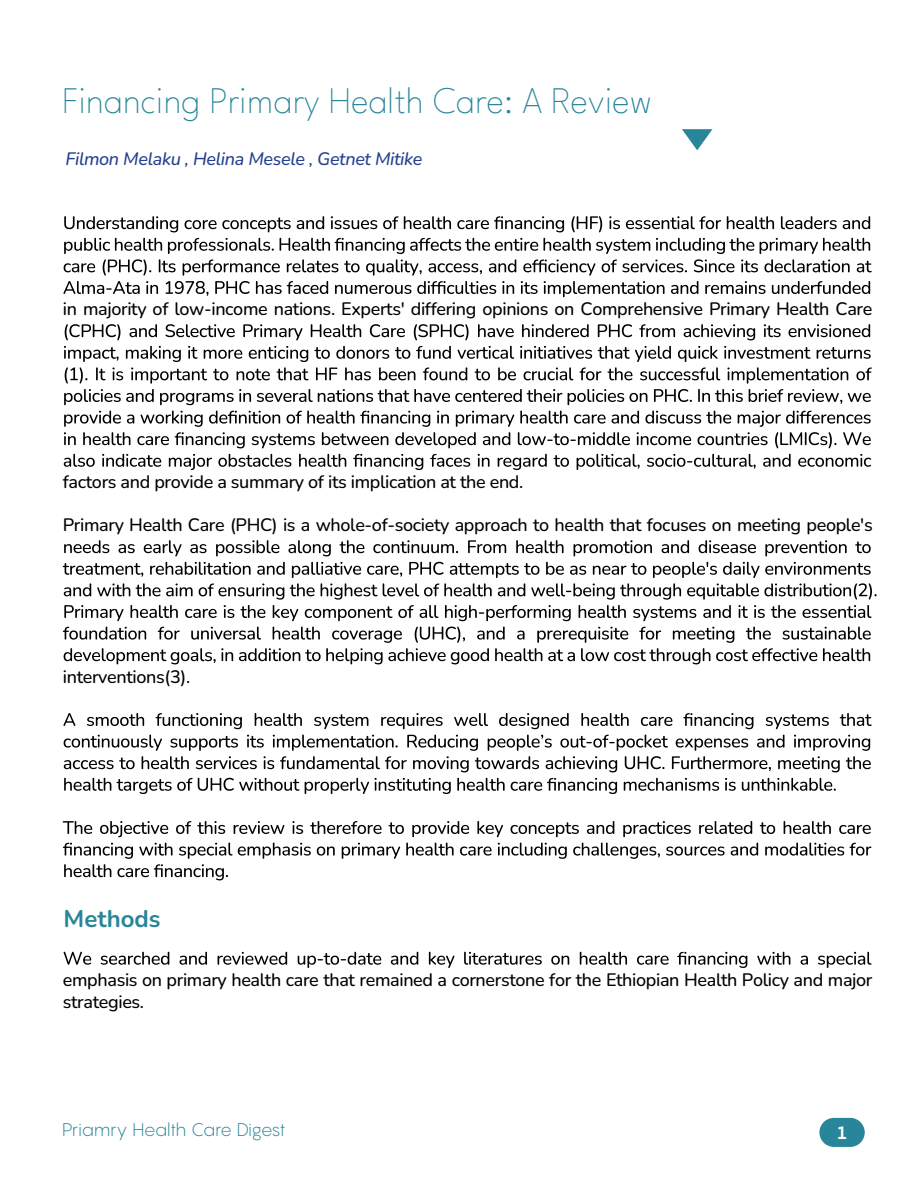
<style>
.page{position:relative;width:918px;height:1188px;background:#fff}
.page>*{position:absolute;margin:0;border:0;box-sizing:border-box;transform-origin:0 0}
.t1{font:100 37.5px "League Spartan";color:#298599}
.t2{font:700 24px "Nunito";color:#298599}
.t3{font:500 18px/21.6px "Nunito";letter-spacing:-.02em;color:#000}
.t4{font:italic 500 18px "Nunito";letter-spacing:-.02em;color:#25408f}
.t5{font:300 18px "Pangram";letter-spacing:-.03em;color:#298599}
.t6{font:700 18px "Pangram";color:#fff}
</style>
<div class="page">
<div style="left:819px;top:1118px;width:46px;height:29px;background:#298599;border-radius:15px"></div>
<svg style="left:682px;top:129px;width:31px;height:21px"></svg>
<svg style="left:64px;top:216px;width:806px;height:16px"></svg>
<svg style="left:63px;top:238px;width:809px;height:59px"></svg>
<svg style="left:65px;top:324px;width:805px;height:16px"></svg>
<svg style="left:64px;top:346px;width:808px;height:59px"></svg>
<svg style="left:64px;top:411px;width:807px;height:37px"></svg>
<svg style="left:64px;top:454px;width:807px;height:16px"></svg>
<svg style="left:64px;top:540px;width:807px;height:16px"></svg>
<svg style="left:63px;top:562px;width:814px;height:59px"></svg>
<svg style="left:63px;top:627px;width:808px;height:37px"></svg>
<svg style="left:63px;top:713px;width:809px;height:16px"></svg>
<svg style="left:64px;top:735px;width:807px;height:37px"></svg>
<svg style="left:64px;top:778px;width:772px;height:16px"></svg>
<svg style="left:63px;top:821px;width:808px;height:16px"></svg>
<svg style="left:63px;top:843px;width:808px;height:37px"></svg>
<svg style="left:64px;top:952px;width:807px;height:16px"></svg>
<h1 class="t1" style="left:62px;top:73px;width:592px">Financing Primary Health Care: A Review</h1>
<p class="t4" style="left:66px;top:146px;width:358px">Filmon Melaku , Helina Mesele , Getnet Mitike</p>
<p class="t3" style="left:63px;top:298px;width:811px">in majority of low-income nations. Experts' differing opinions on Comprehensive Primary Health Care</p>
<p class="t3" style="left:63px;top:471px;width:462px">factors and provide a summary of its implication at the end.</p>
<p class="t3" style="left:63px;top:514px;width:811px">Primary Health Care (PHC) is a whole-of-society approach to health that focuses on meeting people's</p>
<p class="t3" style="left:63px;top:665px;width:129px">interventions(3).</p>
<h2 class="t2" style="left:64px;top:902px;width:99px">Methods</h2>
<p class="t3" style="left:63px;top:969px;width:811px">emphasis on primary health care that remained a cornerstone for the Ethiopian Health Policy and major strategies.</p>
<p class="t5" style="left:62px;top:1118px;width:225px">Priamry Health Care Digest</p>
<p class="t6" style="left:837px;top:1121px;width:11px">1</p>
</div>
